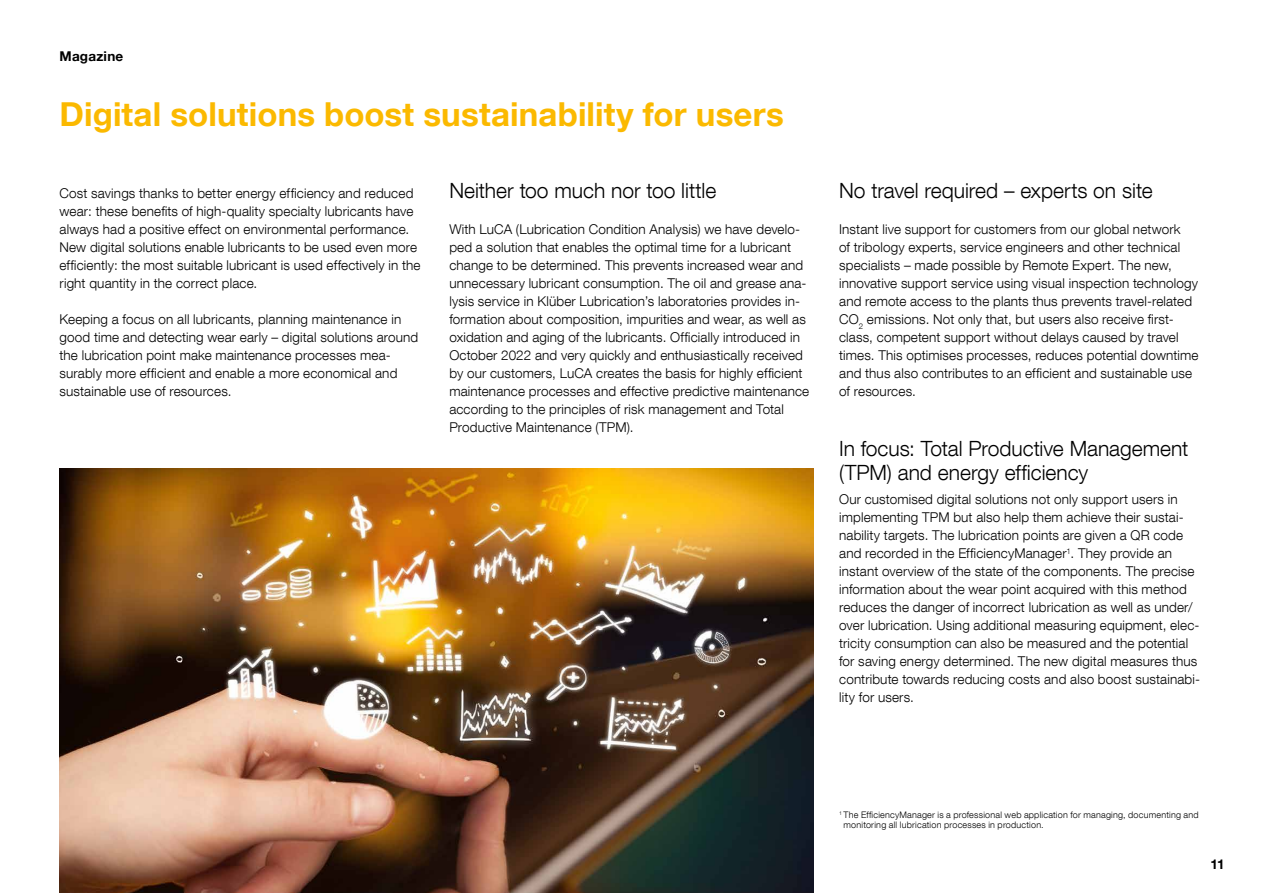
<style>
.page{position:relative;width:1263px;height:893px;background:#fff}
.page>*{position:absolute;margin:0;border:0;box-sizing:border-box;transform-origin:0 0}
.t1{font:700 33px "Helvetica Neue LT Com";letter-spacing:.005em;color:#fbb900}
.t2{font:300 21px/24px "Helvetica Neue LT Com";color:#000}
.t3{font:300 13.5px/18px "Helvetica Neue LT Com";letter-spacing:.01em;color:#000}
.t4{font:700 13.5px "Helvetica Neue";letter-spacing:.02em;color:#000}
.t5{font:300 9px/10.5px "Helvetica Neue LT Com";letter-spacing:.025em;color:#000}
</style>
<div class="page">
<img style="left:60px;top:468px;width:754px;height:425px">
<p class="t4" style="left:60px;top:47px;width:65px">Magazine</p>
<h1 class="t1" style="left:60px;top:94px;width:726px">Digital solutions boost sustainability for users</h1>
<p class="t3" style="left:60px;top:184px;width:362px">Cost savings thanks to better energy efficiency and reduced wear: these benefits of high-quality specialty lubricants have always had a positive effect on environmental performance.<br>New digital solutions enable lubricants to be used even more efficiently: the most suitable lubricant is used effectively in the right quantity in the correct place.</p>
<p class="t3" style="left:60px;top:310px;width:360px">Keeping a focus on all lubricants, planning maintenance in good time and detecting wear early – digital solutions around the lubrication point make maintenance processes mea&shy;surably more efficient and enable a more economical and sustainable use of resources.</p>
<h2 class="t2" style="left:449px;top:178px;width:268px">Neither too much nor too little</h2>
<p class="t3" style="left:449px;top:220px;width:361px">With LuCA (Lubrication Condition Analysis) we have develo&shy;ped a solution that enables the optimal time for a lubricant change to be determined. This prevents increased wear and unnecessary lubricant consumption. The oil and grease ana&shy;lysis service in Klüber Lubrication’s laboratories provides in&shy;formation about composition, impurities and wear, as well as oxidation and aging of the lubricants. Officially introduced in October 2022 and very quickly and enthusiastically received by our customers, LuCA creates the basis for highly efficient maintenance processes and effective predictive maintenance according to the principles of risk management and Total Productive Maintenance (TPM).</p>
<h2 class="t2" style="left:839px;top:178px;width:315px">No travel required – experts on site</h2>
<p class="t3" style="left:839px;top:220px;width:361px">Instant live support for customers from our global network<br>of tribology experts, service engineers and other technical specialists – made possible by Remote Expert. The new, innovative support service using visual inspection technology and remote access to the plants thus prevents travel-related CO<sub>2</sub> emissions. Not only that, but users also receive first&shy;class, competent support without delays caused by travel times. This optimises processes, reduces potential downtime and thus also contributes to an efficient and sustainable use of resources.</p>
<h2 class="t2" style="left:839px;top:436px;width:351px">In focus: Total Productive Management (TPM) and energy efficiency</h2>
<p class="t3" style="left:839px;top:490px;width:362px">Our customised digital solutions not only support users in implementing TPM but also help them achieve their sustai&shy;nability targets. The lubrication points are given a QR code and recorded in the EfficiencyManager<sup>1</sup>. They provide an instant overview of the state of the components. The precise information about the wear point acquired with this method reduces the danger of incorrect lubrication as well as under/ over lubrication. Using additional measuring equipment, elec&shy;tricity consumption can also be measured and the potential for saving energy determined. The new digital measures thus contribute towards reducing costs and also boost sustainabi&shy;lity for users.</p>
<p class="t5" style="left:843px;top:809px;width:357px;text-indent:-4px"><sup>1</sup> The EfficiencyManager is a professional web application for managing, documenting and monitoring all lubrication processes in production.</p>
<p class="t4" style="left:1210px;top:855px;width:16px">11</p>
</div>
